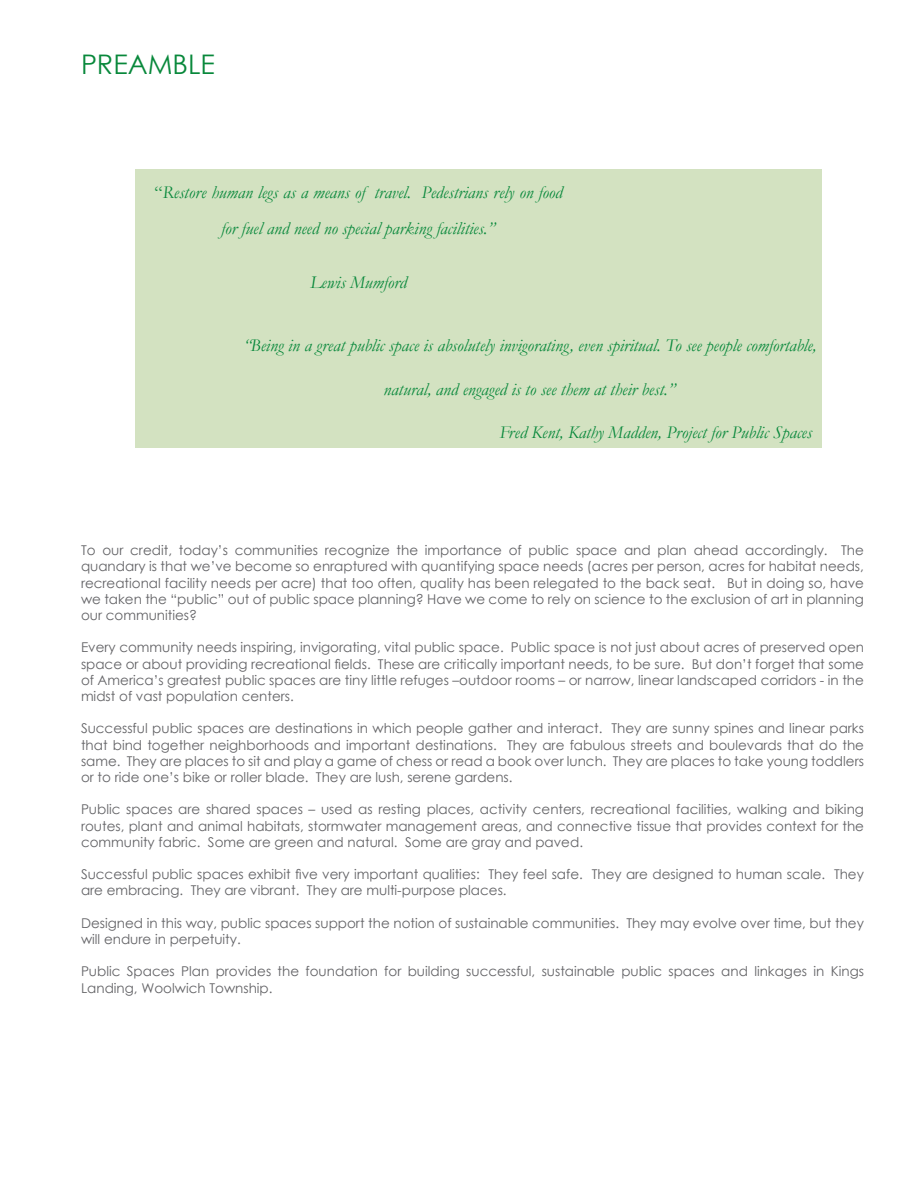
<style>
.page{position:relative;width:918px;height:1188px;background:#fff}
.page>*{position:absolute;margin:0;border:0;box-sizing:border-box;transform-origin:0 0}
.t1{font:27px "Century Gothic";color:#08883b}
.t2{font:italic 18px/36px "Garamond";color:#08883b;text-align:center}
.t3{font:13.5px/16.2px "Century Gothic";color:#636366;text-align:justify}
.s1{font-style:normal}
</style>
<div class="page">
<div style="left:135px;top:169px;width:687px;height:278px;background:#d3e2c1"></div>
<p class="t1" style="left:81px;top:46px;width:136px">PREAMBLE</p>
<p class="t2" style="left:154px;top:174px;width:409px"><span class="s1">“</span>Restore human legs as a means of travel. Pedestrians rely on food for fuel and need no special parking facilities.”</p>
<p class="t2" style="left:310px;top:264px;width:98px">Lewis Mumford</p>
<p class="t2" style="left:243px;top:327px;width:575px">“Being in a great public space is absolutely invigorating, even spiritual. To see people comfortable,</p>
<p class="t2" style="left:384px;top:370px;width:293px">natural, and engaged is to see them at their best.”</p>
<p class="t2" style="left:499px;top:414px;width:314px">Fred Kent, Kathy Madden, Project for Public Spaces</p>
<p class="t3" style="left:81px;top:542px;width:785px">To our credit, today’s communities recognize the importance of public space and plan ahead accordingly. The quandary is that we’ve become so enraptured with quantifying space needs (acres per person, acres for habitat needs, recreational facility needs per acre) that too often, quality has been relegated to the back seat. But in doing so, have we taken the “public” out of public space planning? Have we come to rely on science to the exclusion of art in planning our communities?</p>
<p class="t3" style="left:81px;top:639px;width:785px">Every community needs inspiring, invigorating, vital public space. Public space is not just about acres of preserved open space or about providing recreational fields. These are critically important needs, to be sure. But don’t forget that some of America’s greatest public spaces are tiny little refuges –outdoor rooms – or narrow, linear landscaped corridors - in the midst of vast population centers.</p>
<p class="t3" style="left:81px;top:720px;width:785px">Successful public spaces are destinations in which people gather and interact. They are sunny spines and linear parks that bind together neighborhoods and important destinations. They are fabulous streets and boulevards that do the same. They are places to sit and play a game of chess or read a book over lunch. They are places to take young toddlers or to ride one’s bike or roller blade. They are lush, serene gardens.</p>
<p class="t3" style="left:81px;top:801px;width:785px">Public spaces are shared spaces – used as resting places, activity centers, recreational facilities, walking and biking routes, plant and animal habitats, stormwater management areas, and connective tissue that provides context for the community fabric. Some are green and natural. Some are gray and paved.</p>
<p class="t3" style="left:81px;top:866px;width:785px">Successful public spaces exhibit five very important qualities: They feel safe. They are designed to human scale. They are embracing. They are vibrant. They are multi-purpose places.</p>
<p class="t3" style="left:81px;top:915px;width:785px">Designed in this way, public spaces support the notion of sustainable communities. They may evolve over time, but they will endure in perpetuity.</p>
<p class="t3" style="left:81px;top:963px;width:784px">Public Spaces Plan provides the foundation for building successful, sustainable public spaces and linkages in Kings<br>Landing, Woolwich Township.</p>
</div>
